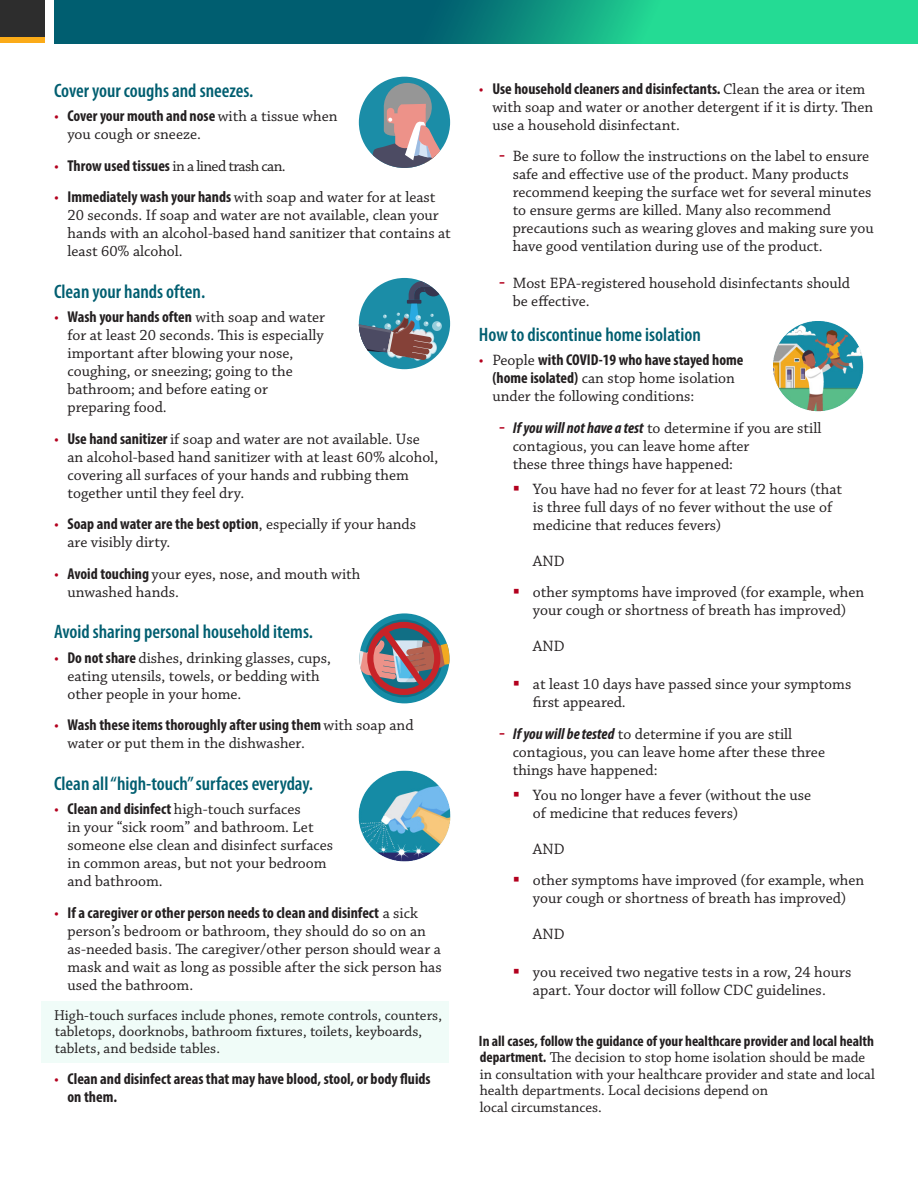
<style>
.page{position:relative;width:918px;height:1188px;background:#fff}
.page>*{position:absolute;margin:0;border:0;box-sizing:border-box;transform-origin:0 0}
.H2_headers{font:600 condensed 19.5px "Myriad Pro";color:#005e70}
.t1{font:15.75px/18px "Chaparral Pro";color:#231f20}
.t2{font:700 condensed 15.75px/18px "Myriad Pro";color:#231f20}
.t3{font:15.75px "Chaparral Pro";letter-spacing:-.04em;color:#231f20}
.p_chapparel{font:15px/16.5px "Chaparral Pro";color:#231f20}
.s1{color:#b3001e}
.s2{font-family:"Myriad Pro";font-weight:700;font-stretch:condensed}
.s3{font-family:"Chaparral Pro";font-weight:400;font-stretch:normal;color:#b3001e}
.s4{font-family:"Myriad Pro";font-weight:700;font-style:italic;font-stretch:condensed}
</style>
<div class="page">
<div style="left:41px;top:1001px;width:408px;height:62px;background:#f0fcf8"></div>
<svg style="left:54px;top:0;width:864px;height:43px;background:#0f927f"></svg>
<div style="left:0;top:36px;width:45px;height:7px;background:#fbab18"></div>
<div style="left:0;top:0;width:45px;height:37px;background:#2d2d2d"></div>
<img style="left:773px;top:321px;width:91px;height:90px">
<img style="left:359px;top:770px;width:91px;height:92px">
<div style="left:360px;top:613px;width:89px;height:90px;background:#158ca6;border-radius:50%"></div>
<svg style="left:360px;top:617px;width:89px;height:83px"></svg>
<div style="left:359px;top:278px;width:91px;height:91px;background:#1b8da7;border-radius:50%"></div>
<svg style="left:359px;top:278px;width:91px;height:83px"></svg>
<div style="left:359px;top:77px;width:91px;height:91px;background:#1b8da7;border-radius:50%"></div>
<svg style="left:361px;top:82px;width:89px;height:86px"></svg>
<h2 class="H2_headers" style="left:54px;top:80px;width:201px">Cover your coughs and sneezes.</h2>
<p class="t1" style="left:68px;top:108px;width:272px;text-indent:-14px"><span class="s1">•</span> <span class="s2">Cover your mouth and nose</span> with a tissue when you cough or sneeze.</p>
<p class="t3" style="left:54px;top:157px;width:233px"><span class="s1">•</span> <span class="s2">Throw used tissues</span> in a lined trash can.</p>
<p class="t1" style="left:68px;top:189px;width:385px;text-indent:-14px"><span class="s1">•</span> <span class="s2">Immediately wash your hands</span> with soap and water for at least 20 seconds. If soap and water are not available, clean your hands with an alcohol-based hand sanitizer that contains at least 60% alcohol.</p>
<h2 class="H2_headers" style="left:54px;top:281px;width:153px">Clean your hands often.</h2>
<p class="t1" style="left:68px;top:309px;width:259px;text-indent:-14px"><span class="s1">•</span> <span class="s2">Wash your hands often</span> with soap and water for at least 20 seconds. This is especially important after blowing your nose, coughing, or sneezing; going to the bathroom; and before eating or preparing food.</p>
<p class="t1" style="left:68px;top:431px;width:372px;text-indent:-14px"><span class="s1">•</span> <span class="s2">Use hand sanitizer</span> if soap and water are not available. Use an alcohol-based hand sanitizer with at least 60% alcohol, covering all surfaces of your hands and rubbing them together until they feel dry.</p>
<p class="t1" style="left:68px;top:516px;width:350px;text-indent:-14px"><span class="s1">•</span> <span class="s2">Soap and water are the best option</span>, especially if your hands are visibly dirty.</p>
<p class="t1" style="left:68px;top:566px;width:294px;text-indent:-14px"><span class="s1">•</span> <span class="s2">Avoid touching</span> your eyes, nose, and mouth with unwashed hands.</p>
<h2 class="H2_headers" style="left:54px;top:621px;width:260px">Avoid sharing personal household items.</h2>
<p class="t1" style="left:68px;top:650px;width:265px;text-indent:-14px"><span class="s1">•</span> <span class="s2">Do not share</span> dishes, drinking glasses, cups, eating utensils, towels, or bedding with other people in your home.</p>
<p class="t1" style="left:68px;top:717px;width:348px;text-indent:-14px"><span class="s1">•</span> <span class="s2">Wash these items thoroughly after using them</span> with soap and water or put them in the dishwasher.</p>
<h2 class="H2_headers" style="left:54px;top:773px;width:261px">Clean all “high-touch” surfaces everyday.</h2>
<p class="t1" style="left:68px;top:801px;width:267px;text-indent:-14px"><span class="s1">•</span> <span class="s2">Clean and disinfect</span> high-touch surfaces<br>in your “sick room” and bathroom. Let someone else clean and disinfect surfaces in common areas, but not your bedroom and bathroom.</p>
<p class="t1" style="left:68px;top:905px;width:376px;text-indent:-14px"><span class="s1">•</span> <span class="s2">If a caregiver or other person needs to clean and disinfect</span> a sick person’s bedroom or bathroom, they should do so on an as-needed basis. The caregiver/other person should wear a mask and wait as long as possible after the sick person has used the bathroom.</p>
<p class="p_chapparel" style="left:54px;top:1008px;width:390px">High-touch surfaces include phones, remote controls, counters, tabletops, doorknobs, bathroom fixtures, toilets, keyboards, tablets, and bedside tables.</p>
<p class="t2" style="left:68px;top:1070px;width:365px;text-indent:-14px"><span class="s3">•</span> Clean and disinfect areas that may have blood, stool, or body fluids on them.</p>
<p class="t1" style="left:492px;top:81px;width:382px;text-indent:-14px"><span class="s1">•</span> <span class="s2">Use household cleaners and disinfectants.</span> Clean the area or item with soap and water or another detergent if it is dirty. Then use a household disinfectant.</p>
<p class="t1" style="left:513px;top:148px;width:363px">Be sure to follow the instructions on the label to ensure safe and effective use of the product. Many products recommend keeping the surface wet for several minutes to ensure germs are killed. Many also recommend precautions such as wearing gloves and making sure you have good ventilation during use of the product.</p>
<p class="t1" style="left:513px;top:275px;width:339px">Most EPA-registered household disinfectants should be effective.</p>
<h2 class="H2_headers" style="left:479px;top:324px;width:223px">How to discontinue home isolation</h2>
<p class="t1" style="left:492px;top:352px;width:252px;text-indent:-14px"><span class="s1">•</span> People <span class="s2">with COVID-19 who have stayed home (home isolated)</span> can stop home isolation under the following conditions:</p>
<p class="t1" style="left:513px;top:420px;width:310px"><span class="s4">If you will not have a test</span> to determine if you are still contagious, you can leave home after<br>these three things have happened:</p>
<p class="t1" style="left:533px;top:480px;width:311px;text-indent:-20px"><span class="s1">▪</span> You have had no fever for at least 72 hours (that is three full days of no fever without the use of medicine that reduces fevers)</p>
<p class="t1" style="left:533px;top:552px;width:33px">AND</p>
<p class="t1" style="left:513px;top:584px;width:353px;text-align:center"><span class="s1">▪</span> other symptoms have improved (for example, when your cough or shortness of breath has improved)</p>
<p class="t1" style="left:533px;top:638px;width:33px">AND</p>
<p class="t1" style="left:533px;top:676px;width:320px;text-indent:-20px"><span class="s1">▪</span> at least 10 days have passed since your symptoms first appeared.</p>
<p class="t1" style="left:513px;top:726px;width:314px"><span class="s4">If you will be tested</span> to determine if you are still contagious, you can leave home after these three things have happened:</p>
<p class="t1" style="left:533px;top:786px;width:280px;text-indent:-20px"><span class="s1">▪</span> You no longer have a fever (without the use of medicine that reduces fevers)</p>
<p class="t1" style="left:533px;top:840px;width:33px">AND</p>
<p class="t1" style="left:513px;top:872px;width:353px;text-align:center"><span class="s1">▪</span> other symptoms have improved (for example, when your cough or shortness of breath has improved)</p>
<p class="t1" style="left:533px;top:926px;width:33px">AND</p>
<p class="t1" style="left:513px;top:964px;width:340px;text-align:center"><span class="s1">▪</span> you received two negative tests in a row, 24 hours apart. Your doctor will follow CDC guidelines.</p>
<p class="p_chapparel" style="left:479px;top:1033px;width:397px"><span class="s2">In all cases, follow the guidance of your healthcare provider and local health department.</span> The decision to stop home isolation should be made in consultation with your healthcare provider and state and local health departments. Local decisions depend on<br>local circumstances.</p>
</div>
